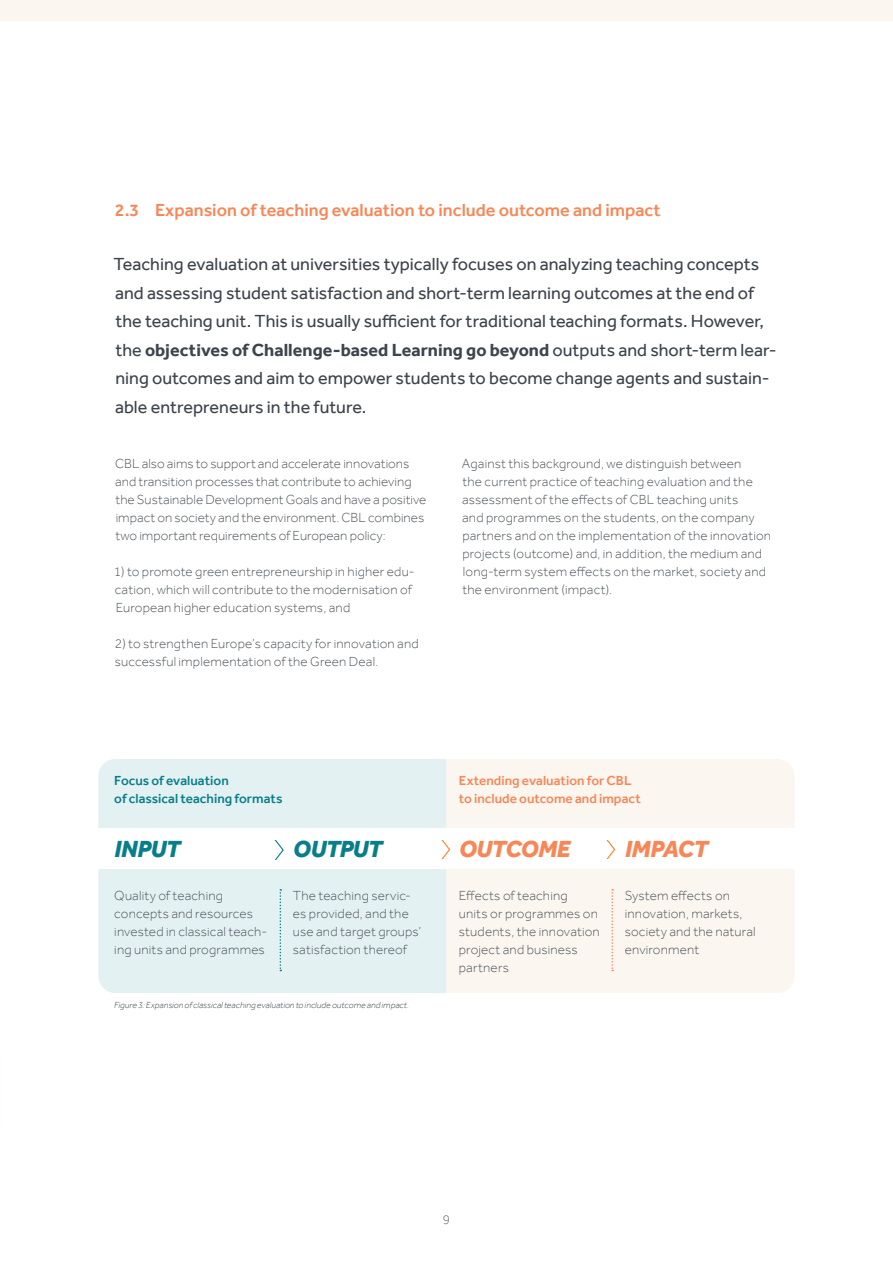
<style>
.page{position:relative;width:893px;height:1263px;background:#fff}
.page>*{position:absolute;margin:0;border:0;box-sizing:border-box;transform-origin:0 0}
.t1{font:italic 800 24px "Effra";letter-spacing:-.025em;color:#f78757}
.t2{font:italic 800 24px "Effra";letter-spacing:-.025em;color:#087e8b}
.t3{font:18px/28.5px "Effra";color:#3d444c}
.t4{font:500 18px "Effra";color:#f78757}
.t5{font:300 13.5px/18px "Effra";letter-spacing:.015em;color:#50575e}
.t6{font:500 13.5px/18px "Effra";letter-spacing:.005em;color:#f78757}
.t7{font:500 13.5px/18px "Effra";color:#087e8b}
.t8{font:300 13.5px "Effra";color:#676767}
.t9{font:italic 300 9px "Effra";letter-spacing:.005em;color:#3d444c}
.s1{font-weight:700}
</style>
<div class="page">
<div style="left:98px;top:759px;width:696px;height:234px;background:#fbf6f0;border-radius:17px"></div>
<div style="left:98px;top:759px;width:348px;height:234px;background:#e4f1f2"></div>
<div style="left:98px;top:828px;width:696px;height:41px;background:#fff"></div>
<div style="left:0;top:0;width:893px;height:20px;background:#fbf6f0"></div>
<svg style="left:611px;top:889px;width:2px;height:82px"></svg>
<svg style="left:280px;top:889px;width:1px;height:82px"></svg>
<svg style="left:275px;top:841px;width:9px;height:18px"></svg>
<svg style="left:606px;top:840px;width:10px;height:18px"></svg>
<svg style="left:441px;top:840px;width:10px;height:18px"></svg>
<h2 class="t4" style="left:115px;top:199px;width:547px">2.3 Expansion of teaching evaluation to include outcome and impact</h2>
<p class="t3" style="left:113px;top:250px;width:665px">Teaching evaluation at universities typically focuses on analyzing teaching concepts and assessing student satisfaction and short-term learning outcomes at the end of the teaching unit. This is usually sufficient for traditional teaching formats. However, the <span class="s1">objectives of Challenge-based Learning go beyond</span> outputs and short-term lear&shy;ning outcomes and aim to empower students to become change agents and sustain&shy;able entrepreneurs in the future.</p>
<p class="t5" style="left:115px;top:454px;width:313px">CBL also aims to support and accelerate innovations and transition processes that contribute to achieving the Sustainable Development Goals and have a positive impact on society and the environment. CBL combines two important requirements of European policy:</p>
<p class="t5" style="left:114px;top:562px;width:302px">1) to promote green entrepreneurship in higher edu&shy;cation, which will contribute to the modernisation of<br>European higher education systems, and</p>
<p class="t5" style="left:115px;top:634px;width:305px">2) to strengthen Europe’s capacity for innovation and successful implementation of the Green Deal.</p>
<p class="t5" style="left:462px;top:454px;width:311px">Against this background, we distinguish between<br>the current practice of teaching evaluation and the assessment of the effects of CBL teaching units<br>and programmes on the students, on the company partners and on the implementation of the innovation projects (outcome) and, in addition, the medium and long-term system effects on the market, society and the environment (impact).</p>
<p class="t7" style="left:114px;top:772px;width:170px">Focus of evaluation<br>of classical teaching formats</p>
<p class="t6" style="left:459px;top:772px;width:183px">Extending evaluation for CBL to include outcome and impact</p>
<h1 class="t2" style="left:114px;top:835px;width:67px">INPUT</h1>
<h1 class="t2" style="left:293px;top:835px;width:91px">OUTPUT</h1>
<h1 class="t1" style="left:459px;top:835px;width:113px">OUTCOME</h1>
<h1 class="t1" style="left:625px;top:835px;width:85px">IMPACT</h1>
<p class="t5" style="left:114px;top:886px;width:154px">Quality of teaching concepts and resources invested in classical teach&shy;ing units and programmes</p>
<p class="t5" style="left:293px;top:886px;width:130px">The teaching servic&shy;es provided, and the use and target groups’ satisfaction thereof</p>
<p class="t5" style="left:459px;top:886px;width:142px">Effects of teaching units or programmes on students, the innovation project and business partners</p>
<p class="t5" style="left:625px;top:886px;width:132px">System effects on innovation, markets, society and the natural environment</p>
<p class="t9" style="left:114px;top:999px;width:296px">Figure 3: Expansion of classical teaching evaluation to include outcome and impact.</p>
<p class="t8" style="left:443px;top:1211px;width:9px">9</p>
</div>
